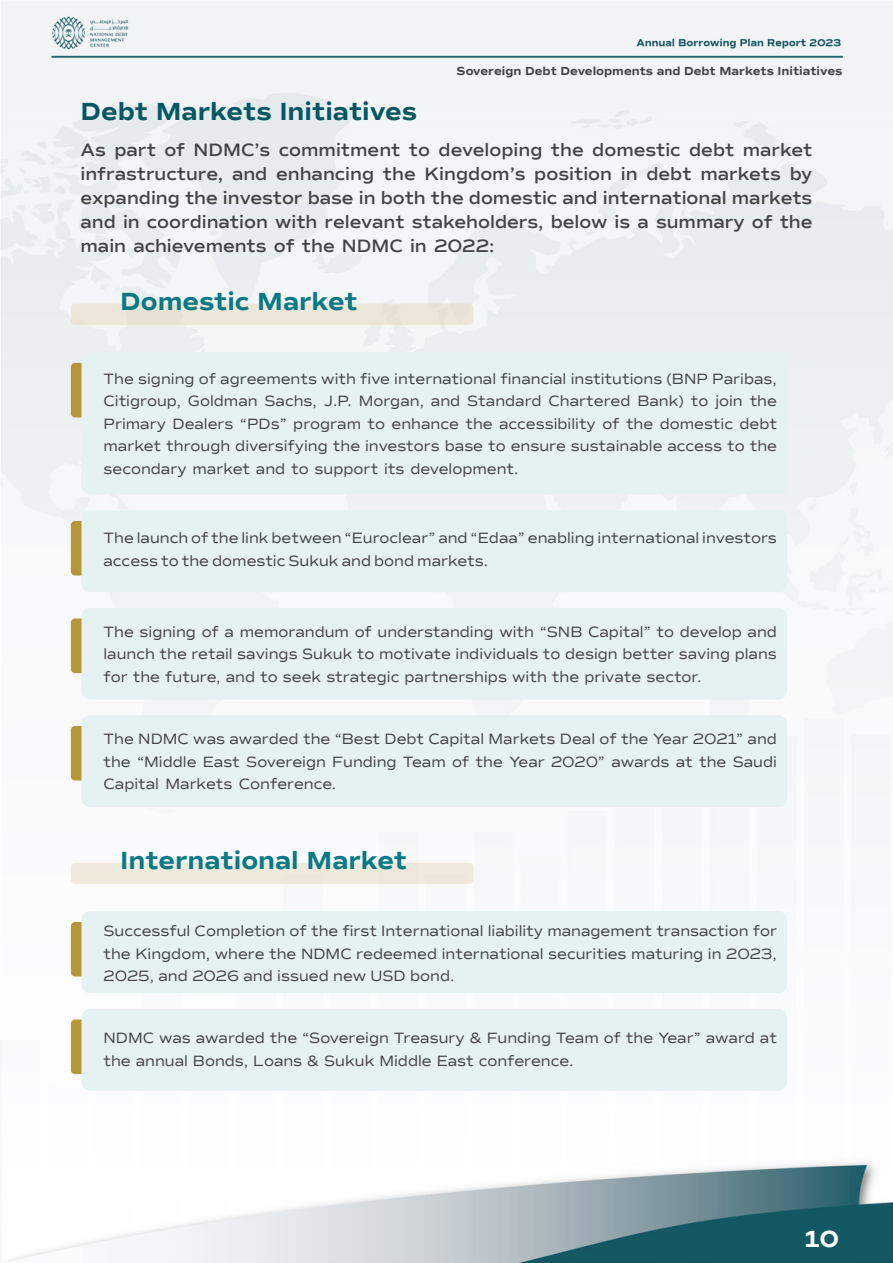
<style>
.page{position:relative;width:893px;height:1263px;background:#fff}
.page>*{position:absolute;margin:0;border:0;box-sizing:border-box;transform-origin:0 0}
.t1{font:700 25.5px "Commuters Sans";color:#097985}
.t2{font:700 25.5px "Commuters Sans";color:#035863}
.t3{font:700 24px "Commuters Sans";color:#fff}
.t4{font:600 18px/24px "Commuters Sans";color:#444345}
.t5{font:15px/22.5px "Commuters Sans";color:#444345}
.t6{font:700 12px "Commuters Sans";color:#444345}
</style>
<div class="page">
<img style="left:0;top:1px;width:893px;height:1262px">
<div style="left:71px;top:304px;width:402px;height:21px;background:#ece7d7;border-radius:4px"></div>
<div style="left:71px;top:863px;width:402px;height:21px;background:#efeadb;border-radius:4px"></div>
<div style="left:71px;top:521px;width:21px;height:54px;background:#b6963a;border-radius:4px"></div>
<div style="left:71px;top:363px;width:21px;height:54px;background:#b6963a;border-radius:4px"></div>
<div style="left:81px;top:352px;width:706px;height:142px;background:#e6f1f2;border-radius:9px"></div>
<div style="left:81px;top:510px;width:706px;height:82px;background:#e6f1f2;border-radius:9px"></div>
<div style="left:71px;top:618px;width:21px;height:55px;background:#b6963a;border-radius:4px"></div>
<div style="left:71px;top:726px;width:21px;height:54px;background:#b6963a;border-radius:4px"></div>
<div style="left:81px;top:608px;width:706px;height:91px;background:#e6f1f2;border-radius:9px"></div>
<div style="left:81px;top:715px;width:706px;height:92px;background:#e6f1f2;border-radius:9px"></div>
<div style="left:71px;top:922px;width:21px;height:54px;background:#b6963a;border-radius:4px"></div>
<div style="left:71px;top:1019px;width:21px;height:55px;background:#b6963a;border-radius:4px"></div>
<div style="left:81px;top:911px;width:706px;height:82px;background:#e6f1f2;border-radius:9px"></div>
<div style="left:81px;top:1009px;width:706px;height:82px;background:#e6f1f2;border-radius:9px"></div>
<p class="t6" style="left:457px;top:64px;width:387px">Sovereign Debt Developments and Debt Markets Initiatives</p>
<h1 class="t2" style="left:81px;top:96px;width:338px">Debt Markets Initiatives</h1>
<p class="t4" style="left:81px;top:138px;width:27px">As</p>
<p class="t4" style="left:114px;top:138px;width:43px">part</p>
<p class="t4" style="left:164px;top:138px;width:22px">of</p>
<p class="t4" style="left:194px;top:138px;width:78px">NDMC s’</p>
<p class="t4" style="left:279px;top:138px;width:123px">commitment</p>
<p class="t4" style="left:409px;top:138px;width:23px">to</p>
<p class="t4" style="left:439px;top:138px;width:105px">developing</p>
<p class="t4" style="left:551px;top:138px;width:34px">the</p>
<p class="t4" style="left:592px;top:138px;width:90px">domestic</p>
<p class="t4" style="left:689px;top:138px;width:47px">debt</p>
<p class="t4" style="left:743px;top:138px;width:71px">market</p>
<p class="t4" style="left:81px;top:162px;width:733px">infrastructure,<br>expanding the investor base in both the domestic and international markets and in coordination with relevant stakeholders, below is a summary of the main achievements of the NDMC in 2022:</p>
<p class="t4" style="left:276px;top:162px;width:99px">enhancing</p>
<p class="t4" style="left:425px;top:162px;width:102px">Kingdom s’</p>
<p class="t4" style="left:534px;top:162px;width:79px">position</p>
<p class="t4" style="left:621px;top:162px;width:18px">in</p>
<p class="t4" style="left:232px;top:162px;width:37px">and</p>
<p class="t4" style="left:383px;top:162px;width:34px">the</p>
<p class="t4" style="left:646px;top:162px;width:47px">debt</p>
<p class="t4" style="left:700px;top:162px;width:82px">markets</p>
<p class="t4" style="left:790px;top:162px;width:24px">by</p>
<h1 class="t1" style="left:120px;top:286px;width:239px">Domestic Market</h1>
<p class="t5" style="left:104px;top:367px;width:675px;text-align:right">The signing of agreements with five international financial institutions (BNP Paribas, the</p>
<p class="t5" style="left:637px;top:390px;width:48px">Bank)</p>
<p class="t5" style="left:104px;top:390px;width:675px">Citigroup,<br>Primary Dealers “PDs” program to enhance the accessibility of the domestic debt market through diversifying the investors base to ensure sustainable access to the secondary market and to support its development.</p>
<p class="t5" style="left:188px;top:390px;width:71px">Goldman</p>
<p class="t5" style="left:265px;top:390px;width:89px">Sachs J, P. .</p>
<p class="t5" style="left:431px;top:390px;width:31px">and</p>
<p class="t5" style="left:467px;top:390px;width:76px">Standard</p>
<p class="t5" style="left:549px;top:390px;width:83px">Chartered</p>
<p class="t5" style="left:715px;top:390px;width:29px">join</p>
<p class="t5" style="left:359px;top:390px;width:67px">Morgan,</p>
<p class="t5" style="left:691px;top:390px;width:19px">to</p>
<p class="t5" style="left:104px;top:527px;width:675px">The launch of the link between “Euroclear” and “Edaa” enabling international investors access to the domestic Sukuk and bond markets.</p>
<p class="t5" style="left:104px;top:620px;width:675px;text-align:justify">The signing of a memorandum of understanding with “SNB Capital” to develop and launch the retail savings Sukuk to motivate individuals to design better saving plans for the future, and to seek strategic partnerships with the private sector.</p>
<p class="t5" style="left:104px;top:728px;width:675px;text-align:justify">The NDMC was awarded the “Best Debt Capital Markets Deal of the Year 2021” and the “Middle East Sovereign Funding Team of the Year 2020” awards at the Saudi Capital Markets Conference.</p>
<h1 class="t1" style="left:120px;top:845px;width:288px">International Market</h1>
<p class="t5" style="left:104px;top:920px;width:675px;text-align:justify">Successful Completion of the first International liability management transaction for the Kingdom, where the NDMC redeemed international securities maturing in 2023, 2025, and 2026 and issued new USD bond.</p>
<p class="t5" style="left:104px;top:1027px;width:675px">NDMC was awarded the “Sovereign Treasury &amp; Funding Team of the Year” award at the annual Bonds, Loans &amp; Sukuk Middle East conference.</p>
<h2 class="t3" style="left:804px;top:1224px;width:36px">10</h2>
</div>
